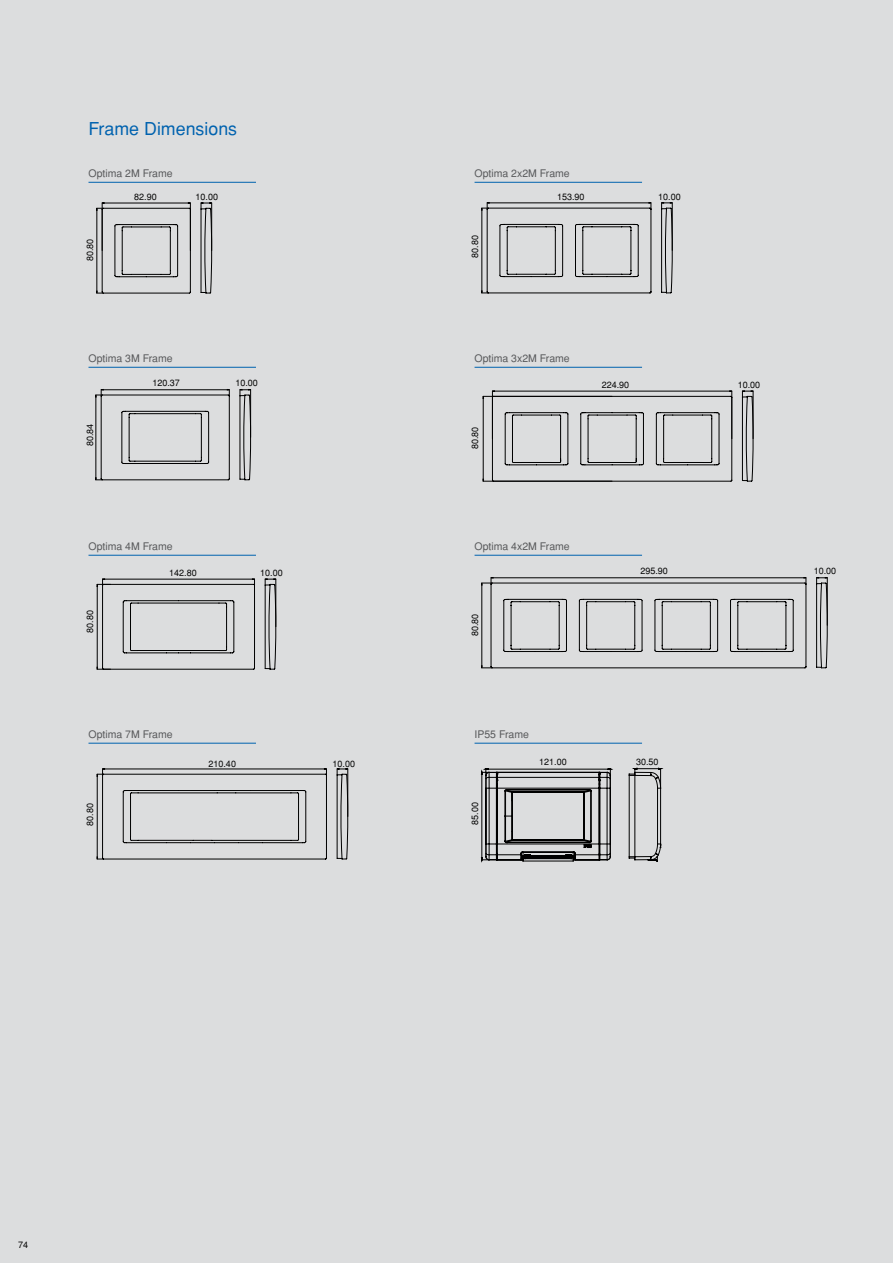
<style>
.page{position:relative;width:893px;height:1263px;background:#dcddde}
.page>*{position:absolute;margin:0;border:0;box-sizing:border-box;transform-origin:0 0}
.t1{font:17.85px "Helvetica Normal Tr";color:#0062af}
.t2{font:10.5px "Helvetica Normal Tr";color:#58595b}
.t3{font:9px "Helvetica Normal Tr";color:#000}
</style>
<div class="page">
<hr style="left:88px;top:182px;width:168px;height:1px;background:#0062af">
<hr style="left:88px;top:367px;width:168px;height:1px;background:#0062af">
<hr style="left:88px;top:555px;width:168px;height:1px;background:#0062af">
<hr style="left:88px;top:743px;width:168px;height:1px;background:#0062af">
<hr style="left:475px;top:182px;width:167px;height:1px;background:#0062af">
<hr style="left:97px;top:586px;width:1px;height:81px;background:#000">
<svg style="left:95px;top:202px;width:118px;height:385px"></svg>
<svg style="left:102px;top:208px;width:385px;height:362px"></svg>
<svg style="left:481px;top:202px;width:6px;height:8px"></svg>
<svg style="left:487px;top:202px;width:186px;height:166px"></svg>
<hr style="left:753px;top:391px;width:1px;height:48px;background:#000">
<svg style="left:481px;top:384px;width:272px;height:186px"></svg>
<svg style="left:102px;top:570px;width:726px;height:205px"></svg>
<svg style="left:97px;top:761px;width:251px;height:99px"></svg>
<svg style="left:481px;top:768px;width:180px;height:93px"></svg>
<h1 class="t1" style="left:88px;top:118px;width:150px">Frame Dimensions</h1>
<p class="t2" style="left:88px;top:167px;width:86px">Optima 2M Frame</p>
<p class="t2" style="left:475px;top:167px;width:97px">Optima 2x2M Frame</p>
<p class="t3" style="left:134px;top:192px;width:24px">82.90</p>
<p class="t3" style="left:557px;top:191px;width:29px">153.90</p>
<p class="t3" style="left:196px;top:192px;width:24px">10.00</p>
<p class="t3" style="left:85px;top:261px;width:24px;rotate:-90deg">80.80</p>
<p class="t3" style="left:470px;top:258px;width:24px;rotate:-90deg">80.80</p>
<p class="t3" style="left:658px;top:191px;width:24px">10.00</p>
<p class="t2" style="left:88px;top:352px;width:86px">Optima 3M Frame</p>
<p class="t3" style="left:152px;top:378px;width:29px">120.37</p>
<p class="t3" style="left:235px;top:377px;width:24px">10.00</p>
<p class="t2" style="left:475px;top:352px;width:97px">Optima 3x2M Frame</p>
<p class="t3" style="left:85px;top:446px;width:24px;rotate:-90deg">80.84</p>
<p class="t3" style="left:470px;top:449px;width:24px;rotate:-90deg">80.80</p>
<p class="t3" style="left:602px;top:379px;width:29px">224.90</p>
<p class="t2" style="left:88px;top:540px;width:86px">Optima 4M Frame</p>
<p class="t3" style="left:169px;top:567px;width:29px">142.80</p>
<p class="t3" style="left:260px;top:567px;width:24px">10.00</p>
<p class="t2" style="left:475px;top:540px;width:97px">Optima 4x2M Frame</p>
<p class="t3" style="left:85px;top:633px;width:24px;rotate:-90deg">80.80</p>
<p class="t3" style="left:470px;top:636px;width:24px;rotate:-90deg">80.80</p>
<p class="t3" style="left:640px;top:566px;width:29px">295.90</p>
<p class="t2" style="left:88px;top:728px;width:86px">Optima 7M Frame</p>
<p class="t2" style="left:475px;top:728px;width:56px">IP55 Frame</p>
<p class="t3" style="left:208px;top:758px;width:29px">210.40</p>
<p class="t3" style="left:333px;top:758px;width:24px">10.00</p>
<p class="t3" style="left:539px;top:757px;width:29px">121.00</p>
<p class="t3" style="left:85px;top:826px;width:24px;rotate:-90deg">80.80</p>
<p class="t3" style="left:470px;top:825px;width:24px;rotate:-90deg">85.00</p>
<p class="t3" style="left:636px;top:757px;width:24px">30.50</p>
<p class="t3" style="left:738px;top:380px;width:24px">10.00</p>
<p class="t3" style="left:814px;top:566px;width:24px">10.00</p>
<p class="t3" style="left:18px;top:1239px;width:12px">74</p>
</div>
